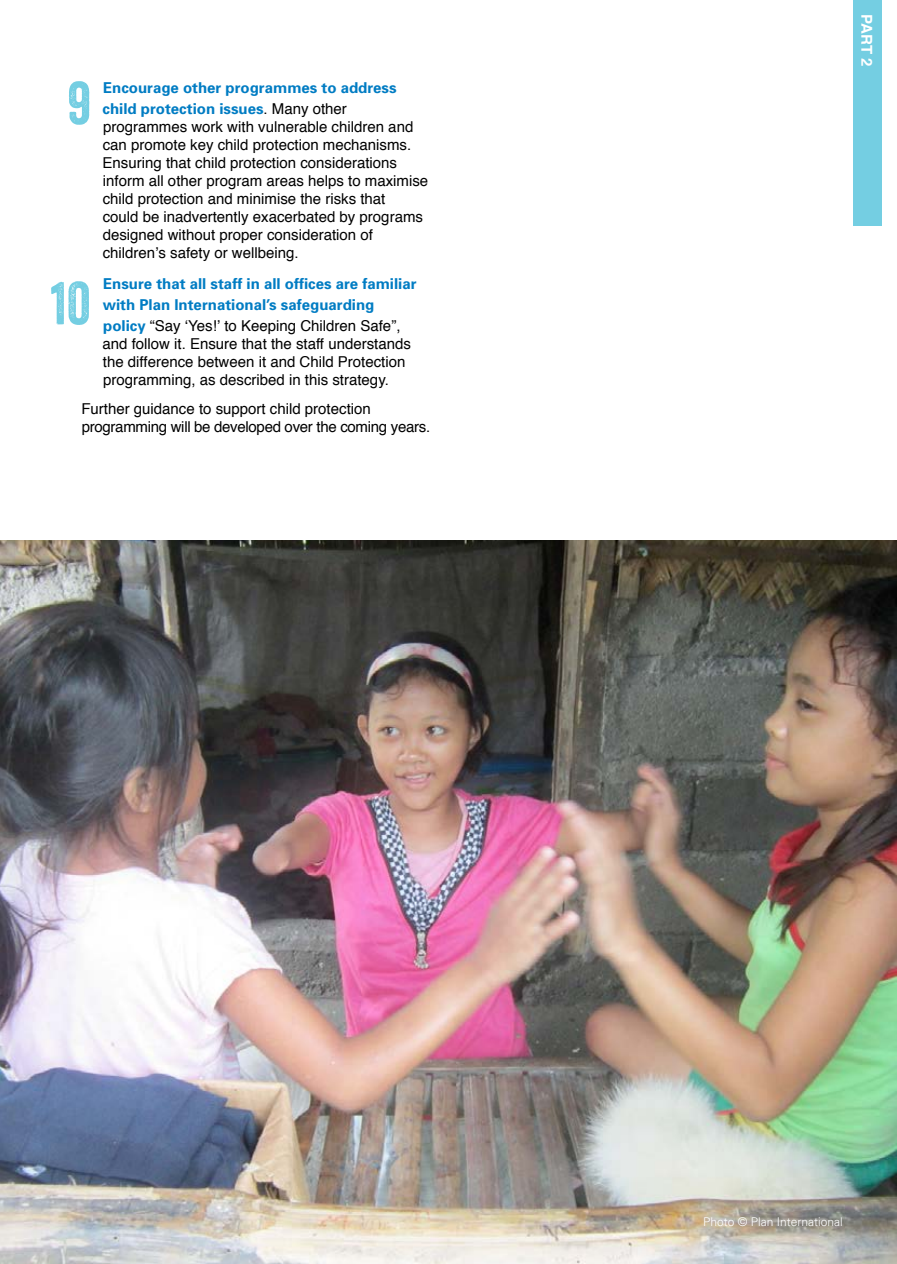
<style>
.page{position:relative;width:897px;height:1264px;background:#fff}
.page>*{position:absolute;margin:0;border:0;box-sizing:border-box;transform-origin:0 0}
.t1{font:58.5px "Veneer";color:#74cee2}
.t2{font:15px/18px "Helvetica";color:#000}
.t3{font:700 15px/21px "Univers";color:#007cc3}
.t4{font:15px/18px "Helvetica";letter-spacing:-.02em;color:#000}
.t5{font:700 15px "Helvetica";color:#fff}
.t6{font:300 12px "Univers";color:#fff}
.s1{font-family:"Helvetica";font-weight:400;color:#000}
.s2{font-family:"Univers";font-weight:700;color:#007cc3}
</style>
<div class="page">
<div style="left:853px;top:0;width:28px;height:226px;background:#74cee2"></div>
<img style="left:0;top:540px;width:896px;height:724px">
<h1 class="t1" style="left:68px;top:67px;width:25px">9</h1>
<p class="t3" style="left:103px;top:77px;width:295px">Encourage other programmes to address child protection issues<span class="s1">. Many other</span></p>
<p class="t2" style="left:103px;top:118px;width:327px">programmes work with vulnerable children and can promote key child protection mechanisms.<br>Ensuring that child protection considerations inform all other program areas helps to maximise child protection and minimise the risks that<br>could be inadvertently exacerbated by programs designed without proper consideration of children’s safety or wellbeing.</p>
<p class="t3" style="left:103px;top:273px;width:315px">Ensure that all staff in all offices are familiar with Plan International’s safeguarding</p>
<p class="t2" style="left:102px;top:317px;width:310px"><span class="s2">policy</span> “Say ‘Yes!’ to Keeping Children Safe”, and follow it. Ensure that the staff understands the difference between it and Child Protection programming, as described in this strategy.</p>
<p class="t4" style="left:81px;top:400px;width:350px">Further guidance to support child protection programming will be developed over the coming years.</p>
<h1 class="t1" style="left:51px;top:267px;width:41px">10</h1>
<p class="t5" style="left:878px;top:14px;width:54px;rotate:90deg">Part 2</p>
<p class="t6" style="left:703px;top:1214px;width:141px">Photo © Plan International</p>
</div>
